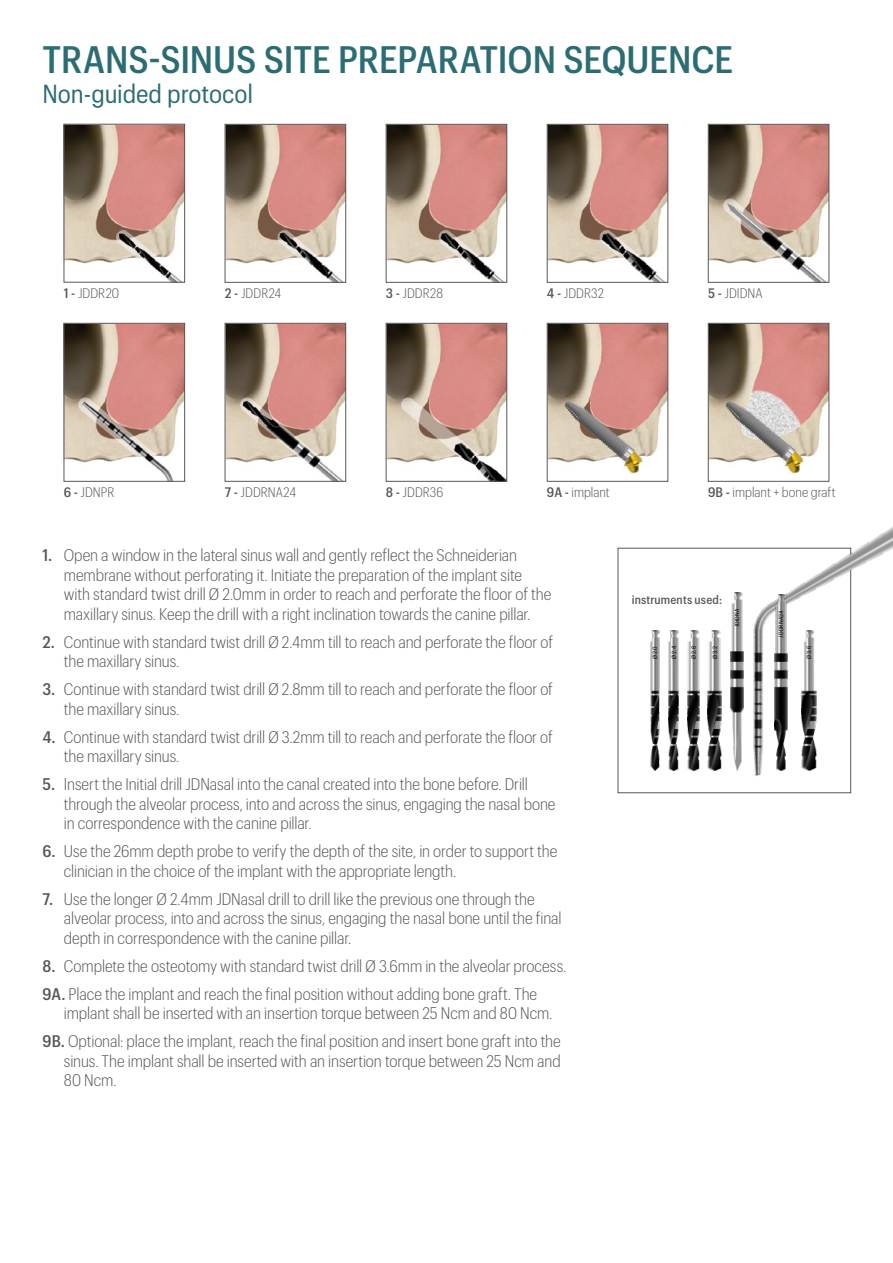
<style>
.page{position:relative;width:893px;height:1263px;background:#fff}
.page>*{position:absolute;margin:0;border:0;box-sizing:border-box;transform-origin:0 0}
.t1{font:500 37.5px "Graphik Compact";letter-spacing:-.005em;color:#2b6d72}
.t2{font:25.5px "Graphik Compact";letter-spacing:-.005em;color:#2b6d72}
.t3{font:300 16.5px/19.5px "Graphik Compact";letter-spacing:-.005em;color:#575756}
.t4{font:300 13.5px "Graphik Compact";letter-spacing:.005em;color:#575756}
.t5{font:500 12px "Graphik Compact";letter-spacing:.015em;color:#575756}
.t6{font:6px "Graphik Compact";letter-spacing:.03em;color:#000}
.s1{font-weight:500}
</style>
<div class="page">
<img style="left:66px;top:126px;width:117px;height:154px">
<div style="left:64px;top:124px;width:121px;height:158px;border:1px solid #575756"></div>
<img style="left:710px;top:325px;width:117px;height:149px">
<div style="left:708px;top:323px;width:121px;height:158px;border:1px solid #575756"></div>
<img style="left:227px;top:126px;width:117px;height:155px">
<div style="left:225px;top:124px;width:121px;height:159px;border:1px solid #575756"></div>
<img style="left:388px;top:126px;width:117px;height:155px">
<div style="left:386px;top:124px;width:121px;height:159px;border:1px solid #575756"></div>
<img style="left:549px;top:126px;width:117px;height:155px">
<div style="left:547px;top:124px;width:121px;height:159px;border:1px solid #575756"></div>
<img style="left:710px;top:126px;width:117px;height:155px">
<div style="left:708px;top:124px;width:121px;height:159px;border:1px solid #575756"></div>
<img style="left:66px;top:325px;width:117px;height:154px">
<div style="left:64px;top:323px;width:121px;height:158px;border:1px solid #575756"></div>
<img style="left:227px;top:325px;width:117px;height:154px">
<div style="left:225px;top:323px;width:121px;height:158px;border:1px solid #575756"></div>
<img style="left:388px;top:325px;width:117px;height:154px">
<div style="left:386px;top:323px;width:121px;height:158px;border:1px solid #575756"></div>
<img style="left:549px;top:325px;width:117px;height:149px">
<div style="left:547px;top:323px;width:121px;height:158px;border:1px solid #575756"></div>
<img style="left:677px;top:526px;width:216px;height:251px">
<img style="left:774px;top:594px;width:13px;height:176px">
<img style="left:730px;top:592px;width:13px;height:178px">
<img style="left:650px;top:630px;width:10px;height:140px">
<img style="left:668px;top:630px;width:11px;height:140px">
<img style="left:687px;top:630px;width:12px;height:140px">
<img style="left:708px;top:630px;width:13px;height:140px">
<img style="left:801px;top:630px;width:15px;height:140px">
<h1 class="t1" style="left:43px;top:32px;width:692px">TRANS-SINUS SITE PREPARATION SEQUENCE</h1>
<h2 class="t2" style="left:43px;top:75px;width:212px">Non-guided protocol</h2>
<p class="t4" style="left:64px;top:283px;width:57px"><span class="s1">1 -</span> JDDR20</p>
<p class="t4" style="left:225px;top:283px;width:58px"><span class="s1">2 -</span> JDDR24</p>
<p class="t4" style="left:386px;top:283px;width:59px"><span class="s1">3 -</span> JDDR28</p>
<p class="t4" style="left:547px;top:283px;width:58px"><span class="s1">4 -</span> JDDR32</p>
<p class="t4" style="left:708px;top:283px;width:56px"><span class="s1">5 -</span> JDIDNA</p>
<p class="t4" style="left:64px;top:482px;width:52px"><span class="s1">6 -</span> JDNPR</p>
<p class="t4" style="left:225px;top:482px;width:73px"><span class="s1">7 -</span> JDDRNA24</p>
<p class="t4" style="left:386px;top:482px;width:59px"><span class="s1">8 -</span> JDDR36</p>
<p class="t4" style="left:547px;top:482px;width:64px"><span class="s1">9A -</span> implant</p>
<p class="t4" style="left:708px;top:482px;width:129px"><span class="s1">9B -</span> implant + bone graft</p>
<p class="t3" style="left:64px;top:544px;width:489px;text-indent:-21px"><span class="s1">1.</span> Open a window in the lateral sinus wall and gently reflect the Schneiderian membrane without perforating it. Initiate the preparation of the implant site with standard twist drill Ø 2.0mm in order to reach and perforate the floor of the maxillary sinus. Keep the drill with a right inclination towards the canine pillar.</p>
<p class="t3" style="left:64px;top:631px;width:491px;text-indent:-21px"><span class="s1">2.</span> Continue with standard twist drill Ø 2.4mm till to reach and perforate the floor of the maxillary sinus.</p>
<p class="t3" style="left:64px;top:679px;width:491px;text-indent:-21px"><span class="s1">3.</span> Continue with standard twist drill Ø 2.8mm till to reach and perforate the floor of the maxillary sinus.</p>
<p class="t3" style="left:64px;top:726px;width:490px;text-indent:-21px"><span class="s1">4.</span> Continue with standard twist drill Ø 3.2mm till to reach and perforate the floor of the maxillary sinus.</p>
<p class="t3" style="left:64px;top:774px;width:493px;text-indent:-21px"><span class="s1">5.</span> Insert the Initial drill JDNasal into the canal created into the bone before. Drill through the alveolar process, into and across the sinus, engaging the nasal bone in correspondence with the canine pillar.</p>
<p class="t3" style="left:64px;top:841px;width:495px;text-indent:-21px"><span class="s1">6.</span> Use the 26mm depth probe to verify the depth of the site, in order to support the clinician in the choice of the implant with the appropriate length.</p>
<p class="t3" style="left:64px;top:888px;width:499px;text-indent:-21px"><span class="s1">7.</span> Use the longer Ø 2.4mm JDNasal drill to drill like the previous one through the alveolar process, into and across the sinus, engaging the nasal bone until the final depth in correspondence with the canine pillar.</p>
<p class="t3" style="left:43px;top:951px;width:525px;line-height:28px"><span class="s1">8.</span> Complete the osteotomy with standard twist drill Ø 3.6mm in the alveolar process.<br><span class="s1">9A.</span> Place the implant and reach the final position without adding bone graft. The</p>
<p class="t3" style="left:43px;top:998px;width:520px;line-height:28px;text-indent:21px">implant shall be inserted with an insertion torque between 25 Ncm and 80 Ncm.<br><span class="s1">9B.</span> Optional: place the implant, reach the final position and insert bone graft into the</p>
<p class="t3" style="left:64px;top:1050px;width:498px">sinus. The implant shall be inserted with an insertion torque between 25 Ncm and<br>80 Ncm.</p>
<p class="t5" style="left:632px;top:591px;width:92px">instruments used:</p>
<p class="t6" style="left:651px;top:659px;width:15px;rotate:-90deg">Ø 2.0</p>
<p class="t6" style="left:669px;top:659px;width:15px;rotate:-90deg">Ø 2.4</p>
<p class="t6" style="left:689px;top:659px;width:15px;rotate:-90deg">Ø 2.8</p>
<p class="t6" style="left:710px;top:659px;width:15px;rotate:-90deg">Ø 3.2</p>
<p class="t6" style="left:733px;top:627px;width:20px;rotate:-90deg">JDIDNA</p>
<p class="t6" style="left:777px;top:637px;width:29px;rotate:-90deg">JDDRNA24</p>
<p class="t6" style="left:805px;top:659px;width:15px;rotate:-90deg">Ø 3.6</p>
</div>
